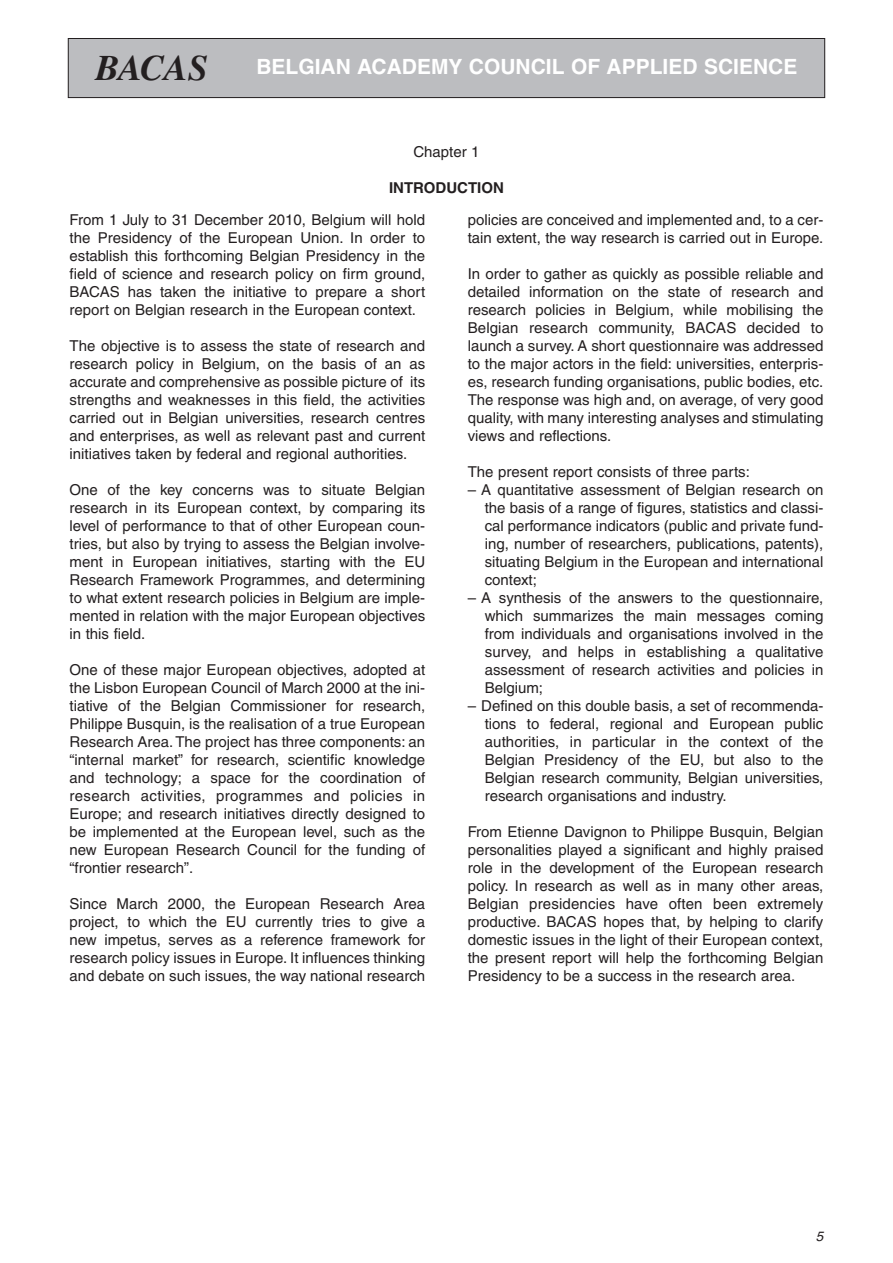
<style>
.page{position:relative;width:893px;height:1263px;background:#fff}
.page>*{position:absolute;margin:0;border:0;box-sizing:border-box;transform-origin:0 0}
.t1{font:italic 700 36px "Times";letter-spacing:-.01em;color:#231f20}
.t2{font:700 21px "Helvetica";color:#fff}
.t3{font:15px/18px "Helvetica";color:#231f20;text-align:justify}
.t4{font:700 15px "Helvetica";color:#231f20}
.t5{font:italic 13.5px "Helvetica";color:#231f20}
</style>
<div class="page">
<div style="left:68px;top:38px;width:757px;height:60px;background:#bcbdc0"></div>
<div style="left:68px;top:38px;width:757px;height:60px;border:1px solid #231f20"></div>
<h1 class="t1" style="left:95px;top:55px;width:114px">BACAS</h1>
<h2 class="t2" style="left:256px;top:59px;width:543px">BELGIAN ACADEMY COUNCIL OF APPLIED SCIENCE</h2>
<p class="t3" style="left:413px;top:144px;width:68px">Chapter 1</p>
<p class="t4" style="left:389px;top:182px;width:116px">INTRODUCTION</p>
<p class="t3" style="left:70px;top:212px;width:357px">From 1 July to 31 December 2010, Belgium will hold the Presidency of the European Union. In order to establish this forthcoming Belgian Presidency in the field of science and research policy on firm ground, BACAS has taken the initiative to prepare a short report on Belgian research in the European context.</p>
<p class="t3" style="left:70px;top:338px;width:357px">The objective is to assess the state of research and research policy in Belgium, on the basis of an as accurate and comprehensive as possible picture of its strengths and weaknesses in this field, the activities carried out in Belgian universities, research centres and enterprises, as well as relevant past and current initiatives taken by federal and regional authorities.</p>
<p class="t3" style="left:70px;top:482px;width:357px">One of the key concerns was to situate Belgian research in its European context, by comparing its level of performance to that of other European coun&shy;tries, but also by trying to assess the Belgian involve&shy;ment in European initiatives, starting with the EU Research Framework Programmes, and determining to what extent research policies in Belgium are imple&shy;mented in relation with the major European objectives in this field.</p>
<p class="t3" style="left:70px;top:662px;width:357px">One of these major European objectives, adopted at the Lisbon European Council of March 2000 at the ini&shy;tiative of the Belgian Commissioner for research, Philippe Busquin, is the realisation of a true European Research Area.The project has three components: an “internal market” for research, scientific knowledge and technology; a space for the coordination of research activities, programmes and policies in Europe; and research initiatives directly designed to be implemented at the European level, such as the new European Research Council for the funding of “frontier research”.</p>
<p class="t3" style="left:70px;top:896px;width:357px">Since March 2000, the European Research Area project, to which the EU currently tries to give a new impetus, serves as a reference framework for research policy issues in Europe. It influences thinking and debate on such issues, the way national research</p>
<p class="t3" style="left:468px;top:212px;width:357px">policies are conceived and implemented and, to a cer&shy;tain extent, the way research is carried out in Europe.</p>
<p class="t3" style="left:468px;top:266px;width:357px">In order to gather as quickly as possible reliable and detailed information on the state of research and research policies in Belgium, while mobilising the Belgian research community, BACAS decided to launch a survey. A short questionnaire was addressed to the major actors in the field: universities, enterpris&shy;es, research funding organisations, public bodies, etc.<br>The response was high and, on average, of very good quality, with many interesting analyses and stimulating views and reflections.</p>
<p class="t3" style="left:468px;top:464px;width:284px">The present report consists of three parts:</p>
<p class="t3" style="left:485px;top:482px;width:340px;text-indent:-17px">– A quantitative assessment of Belgian research on the basis of a range of figures, statistics and classi&shy;cal performance indicators (public and private fund&shy;ing, number of researchers, publications, patents), situating Belgium in the European and international context;</p>
<p class="t3" style="left:485px;top:590px;width:340px;text-indent:-17px">– A synthesis of the answers to the questionnaire, which summarizes the main messages coming from individuals and organisations involved in the survey, and helps in establishing a qualitative assessment of research activities and policies in Belgium;</p>
<p class="t3" style="left:485px;top:698px;width:340px;text-indent:-17px">– Defined on this double basis, a set of recommenda&shy;tions to federal, regional and European public authorities, in particular in the context of the Belgian Presidency of the EU, but also to the Belgian research community, Belgian universities, research organisations and industry.</p>
<p class="t3" style="left:468px;top:824px;width:357px">From Etienne Davignon to Philippe Busquin, Belgian personalities played a significant and highly praised role in the development of the European research policy. In research as well as in many other areas, Belgian presidencies have often been extremely productive. BACAS hopes that, by helping to clarify domestic issues in the light of their European context, the present report will help the forthcoming Belgian Presidency to be a success in the research area.</p>
<p class="t5" style="left:816px;top:1231px;width:9px">5</p>
</div>
